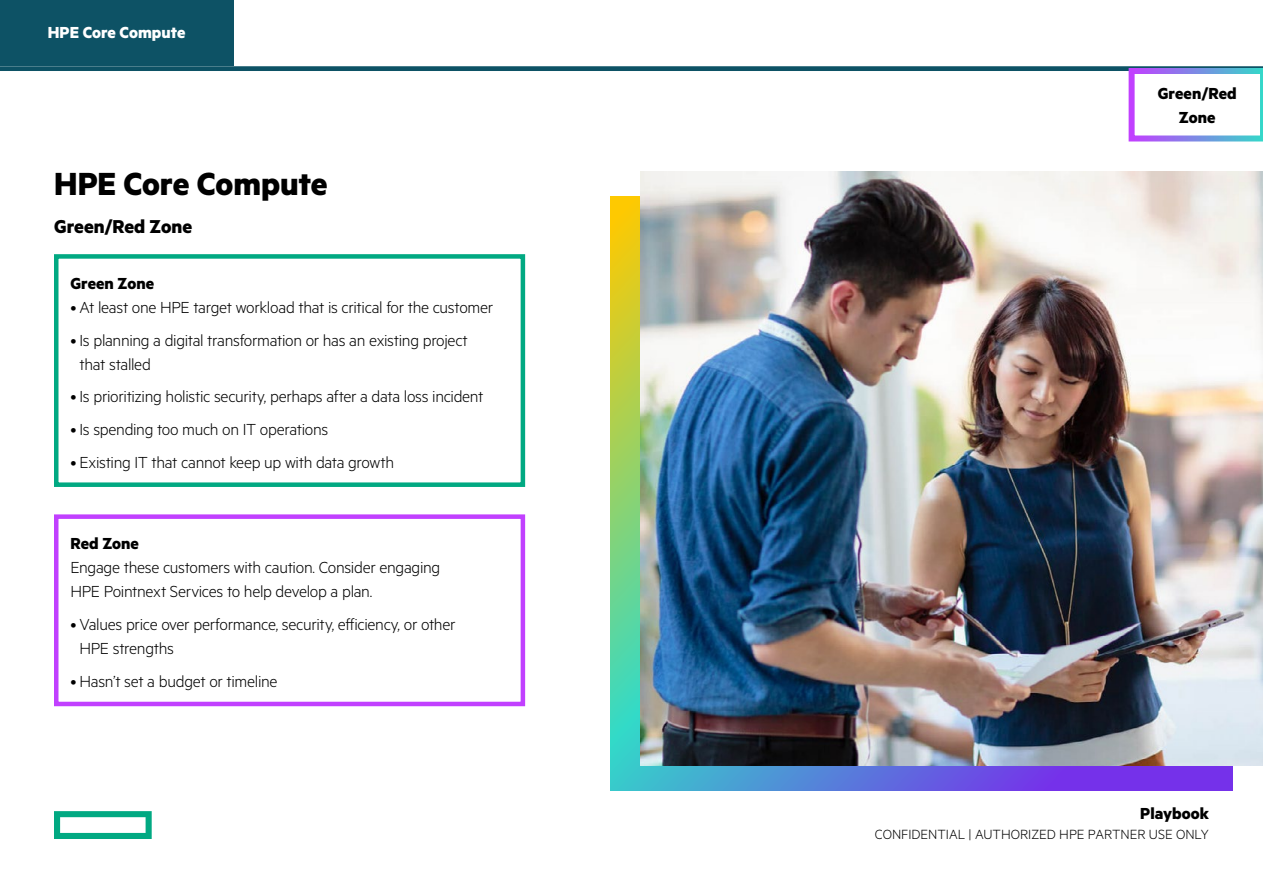
<style>
.page{position:relative;width:1263px;height:893px;background:#fff}
.page>*{position:absolute;margin:0;border:0;box-sizing:border-box;transform-origin:0 0}
.Body_subheadline_MetricHPE_Bold_24_28_pt{font:700 36px "Metric HPE";letter-spacing:-.005em;color:#000}
.Body_subheadline_MetricHPE_Bold_14_15_pt{font:700 21px "Metric HPE";color:#000}
.Body_text_before_bullet_MetricHPE_Light_{font:300 18px/24px "Metric HPE";letter-spacing:-.02em;color:#000}
.Body_header_MetricHPE_Bold_12_16pt{font:700 18px/24px "Metric HPE";color:#000;text-align:center}
.t1{font:700 18px "Metric HPE";color:#fff}
.t2{font:300 15px "Metric HPE";color:#000}
</style>
<div class="page">
<div style="left:0;top:0;width:233px;height:66px;background:#0d5265"></div>
<div style="left:0;top:66px;width:1263px;height:5px;background:#0d5265"></div>
<svg style="left:1128px;top:68px;width:135px;height:73px"></svg>
<svg style="left:54px;top:811px;width:98px;height:28px"></svg>
<div style="left:54px;top:254px;width:471px;height:233px;border:4px solid #01a982"></div>
<div style="left:54px;top:514px;width:471px;height:192px;border:4px solid #c140ff"></div>
<svg style="left:610px;top:196px;width:623px;height:594px;background:#7ba09f"></svg>
<img style="left:640px;top:172px;width:623px;height:594px">
<p class="t1" style="left:48px;top:21px;width:139px">HPE Core Compute</p>
<p class="Body_subheadline_MetricHPE_Bold_24_28_pt" style="left:54px;top:162px;width:275px">HPE Core Compute</p>
<p class="Body_subheadline_MetricHPE_Bold_14_15_pt" style="left:54px;top:213px;width:140px">Green/Red Zone</p>
<p class="Body_header_MetricHPE_Bold_12_16pt" style="left:70px;top:271px;width:85px">Green Zone</p>
<p class="Body_text_before_bullet_MetricHPE_Light_" style="left:70px;top:295px;width:424px">• At least one HPE target workload that is critical for the customer</p>
<p class="Body_text_before_bullet_MetricHPE_Light_" style="left:80px;top:327px;width:390px;text-indent:-9px">• Is planning a digital transformation or has an existing project that stalled</p>
<p class="Body_text_before_bullet_MetricHPE_Light_" style="left:70px;top:384px;width:414px">• Is prioritizing holistic security, perhaps after a data loss incident</p>
<p class="Body_text_before_bullet_MetricHPE_Light_" style="left:70px;top:417px;width:259px">• Is spending too much on IT operations</p>
<p class="Body_text_before_bullet_MetricHPE_Light_" style="left:70px;top:449px;width:325px">• Existing IT that cannot keep up with data growth</p>
<p class="Body_header_MetricHPE_Bold_12_16pt" style="left:70px;top:531px;width:70px">Red Zone</p>
<p class="Body_text_before_bullet_MetricHPE_Light_" style="left:70px;top:555px;width:371px">Engage these customers with caution. Consider engaging<br>HPE Pointnext Services to help develop a plan.</p>
<p class="Body_text_before_bullet_MetricHPE_Light_" style="left:80px;top:612px;width:377px;text-indent:-9px">• Values price over performance, security, efficiency, or other<br>HPE strengths</p>
<p class="Body_text_before_bullet_MetricHPE_Light_" style="left:70px;top:668px;width:209px">• Hasn’t set a budget or timeline</p>
<p class="Body_header_MetricHPE_Bold_12_16pt" style="left:1158px;top:80px;width:80px">Green/Red<br>Zone</p>
<p class="Body_header_MetricHPE_Bold_12_16pt" style="left:1140px;top:801px;width:70px">Playbook</p>
<p class="t2" style="left:875px;top:826px;width:336px">CONFIDENTIAL | AUTHORIZED HPE PARTNER USE ONLY</p>
</div>
